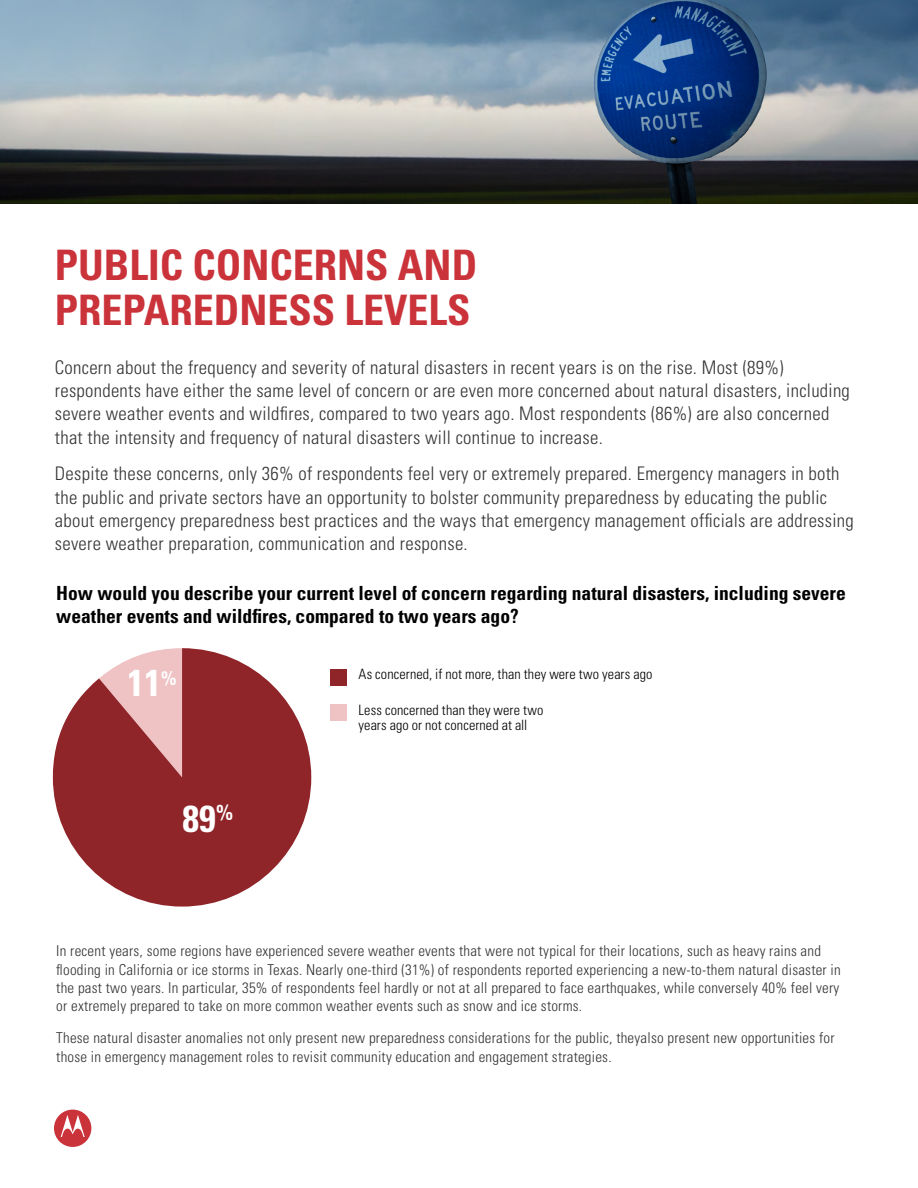
<style>
.page{position:relative;width:918px;height:1188px;background:#fff}
.page>*{position:absolute;margin:0;border:0;box-sizing:border-box;transform-origin:0 0}
.t1{font:700 condensed 42px/45px "Univers LT Std";color:#cb333b}
.t2{font:700 condensed 37.5px "Univers LT Std";color:#fff}
.t3{font:700 condensed 19.5px/22.5px "Univers LT Std";color:#000}
.t4{font:300 condensed 18.75px/23.2px "Univers LT Std";letter-spacing:.015em;color:#343434}
.t5{font:300 condensed 15px/18.3px "Univers LT Std";letter-spacing:.015em;color:#343434}
.t6{font:300 condensed 14.25px/15px "Univers LT Std";letter-spacing:.005em;color:#000}
</style>
<div class="page">
<img style="left:0;top:0;width:918px;height:79px">
<svg style="left:0;top:79px;width:918px;height:125px;background:#6d7379"></svg>
<div style="left:330px;top:669px;width:17px;height:16px;background:#8f2429"></div>
<div style="left:330px;top:705px;width:17px;height:16px;background:#efc2c4"></div>
<svg style="left:53px;top:648px;width:258px;height:259px;fill:#8f2429"></svg>
<svg style="left:54px;top:1110px;width:37px;height:37px"></svg>
<h1 class="t1" style="left:55px;top:242px;width:424px">PUBLIC CONCERNS AND<br>PREPAREDNESS LEVELS</h1>
<p class="t4" style="left:55px;top:356px;width:797px">Concern about the frequency and severity of natural disasters in recent years is on the rise. Most (89%) respondents have either the same level of concern or are even more concerned about natural disasters, including severe weather events and wildfires, compared to two years ago. Most respondents (86%) are also concerned that the intensity and frequency of natural disasters will continue to increase.</p>
<p class="t4" style="left:55px;top:462px;width:800px">Despite these concerns, only 36% of respondents feel very or extremely prepared. Emergency managers in both the public and private sectors have an opportunity to bolster community preparedness by educating the public about emergency preparedness best practices and the ways that emergency management officials are addressing severe weather preparation, communication and response.</p>
<p class="t3" style="left:56px;top:582px;width:791px">How would you describe your current level of concern regarding natural disasters, including severe weather events and wildfires, compared to two years ago?</p>
<h2 class="t2" style="left:128px;top:660px;width:51px">11<sup>%</sup></h2>
<h2 class="t2" style="left:182px;top:796px;width:52px">89<sup>%</sup></h2>
<p class="t6" style="left:359px;top:667px;width:295px">As concerned, if not more, than they were two years ago</p>
<p class="t6" style="left:359px;top:702px;width:186px">Less concerned than they were two years ago or not concerned at all</p>
<p class="t5" style="left:56px;top:942px;width:786px">In recent years, some regions have experienced severe weather events that were not typical for their locations, such as heavy rains and flooding in California or ice storms in Texas. Nearly one-third (31%) of respondents reported experiencing a new-to-them natural disaster in the past two years. In particular, 35% of respondents feel hardly or not at all prepared to face earthquakes, while conversely 40% feel very or extremely prepared to take on more common weather events such as snow and ice storms.</p>
<p class="t5" style="left:56px;top:1029px;width:780px">These natural disaster anomalies not only present new preparedness considerations for the public, theyalso present new opportunities for those in emergency management roles to revisit community education and engagement strategies.</p>
</div>
